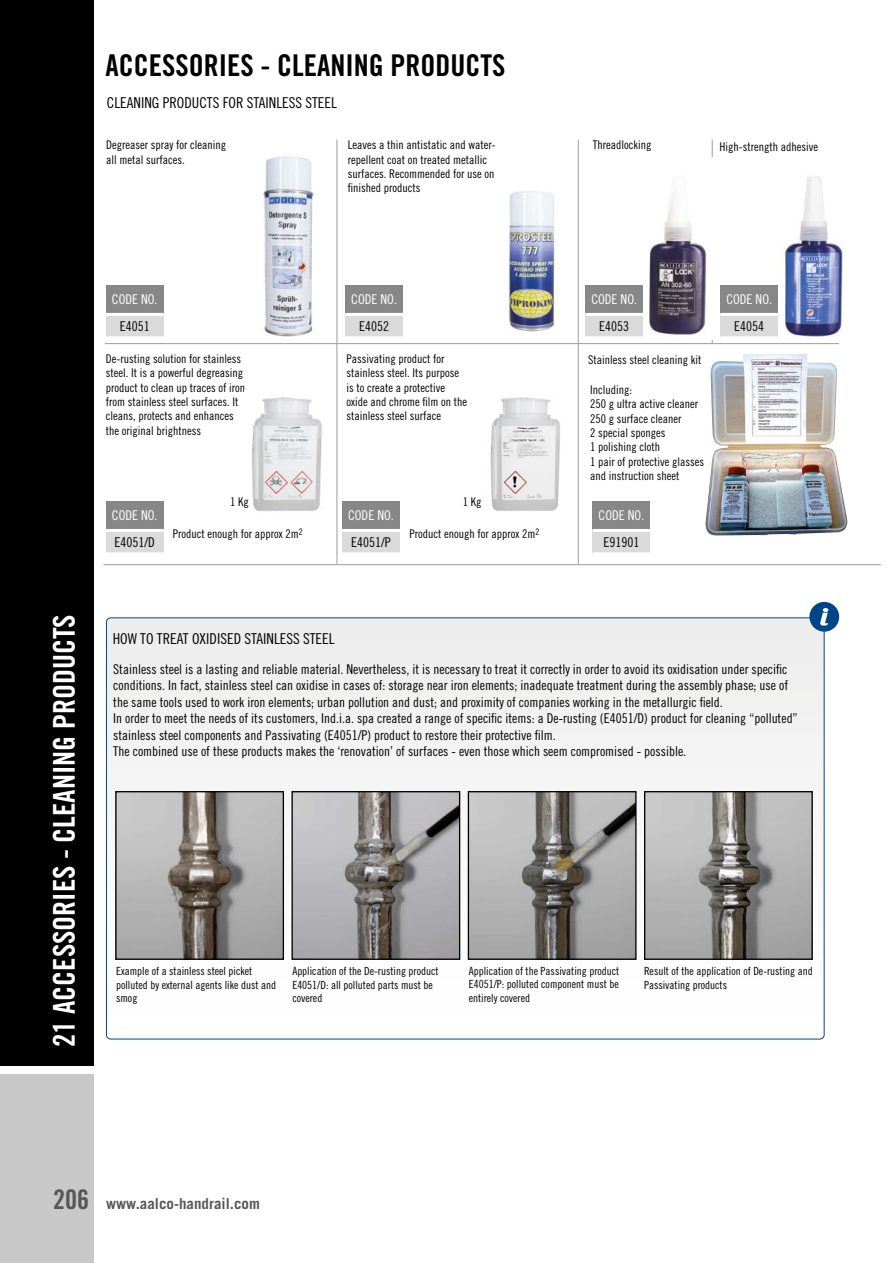
<style>
.page{position:relative;width:893px;height:1263px;background:#fff}
.page>*{position:absolute;margin:0;border:0;box-sizing:border-box;transform-origin:0 0}
.t1{font:30px "Trade Gothic LT Std Bd Cn 20";color:#fff}
.t2{font:30px "Trade Gothic LT Std Bd Cn 20";color:#000}
.t3{font:27px "Trade Gothic LT Std Bd Cn 20";color:#575756}
.t4{font:15px "Trade Gothic LT Std Cn 18";color:#000}
.t5{font:700 15px "Trade Gothic LT Std";color:#575756}
.t6{font:13.5px/16.5px "Trade Gothic LT Std Cn 18";color:#000}
.t7{font:13.5px "Trade Gothic LT Std Cn 18";color:#fff}
.t8{font:12px/14.4px "Trade Gothic LT Std Cn 18";color:#000}
.t9{font:11.25px/13.5px "Trade Gothic LT Std Cn 18";color:#000}
</style>
<div class="page">
<div style="left:0;top:0;width:94px;height:1066px;background:#000"></div>
<div style="left:0;top:1074px;width:94px;height:189px;background:#c8c8c8"></div>
<img style="left:784px;top:176px;width:59px;height:163px">
<img style="left:509px;top:191px;width:47px;height:141px">
<img style="left:261px;top:156px;width:53px;height:181px">
<hr style="left:105px;top:343px;width:734px;height:1px;background:#9d9d9c">
<svg style="left:106px;top:618px;width:718px;height:421px"></svg>
<hr style="left:103px;top:564px;width:778px;height:1px;background:#9d9d9c">
<hr style="left:337px;top:139px;width:1px;height:425px;background:#9d9d9c">
<hr style="left:578px;top:139px;width:1px;height:425px;background:#9d9d9c">
<hr style="left:712px;top:139px;width:1px;height:204px;background:#9d9d9c">
<img style="left:117px;top:793px;width:165px;height:165px">
<div style="left:115px;top:791px;width:169px;height:169px;border:1px solid #000"></div>
<img style="left:293px;top:793px;width:165px;height:165px">
<div style="left:291px;top:791px;width:169px;height:169px;border:1px solid #000"></div>
<img style="left:470px;top:793px;width:165px;height:165px">
<div style="left:468px;top:791px;width:169px;height:169px;border:1px solid #000"></div>
<img style="left:646px;top:793px;width:165px;height:165px">
<div style="left:644px;top:791px;width:169px;height:169px;border:1px solid #000"></div>
<img style="left:649px;top:157px;width:64px;height:182px">
<div style="left:720px;top:285px;width:58px;height:29px;background:#878787"></div>
<div style="left:720px;top:314px;width:58px;height:24px;background:#dadada"></div>
<hr style="left:720px;top:313px;width:58px;height:3px;background:#fff">
<hr style="left:720px;top:336px;width:58px;height:3px;background:#fff">
<img style="left:705px;top:354px;width:142px;height:181px">
<div style="left:809px;top:602px;width:30px;height:30px;background:#004587;border-radius:50%"></div>
<svg style="left:820px;top:608px;width:8px;height:17px"></svg>
<div style="left:106px;top:285px;width:58px;height:29px;background:#878787"></div>
<div style="left:106px;top:314px;width:58px;height:24px;background:#dadada"></div>
<hr style="left:106px;top:313px;width:58px;height:3px;background:#fff">
<hr style="left:106px;top:336px;width:58px;height:3px;background:#fff">
<div style="left:106px;top:501px;width:58px;height:29px;background:#878787"></div>
<div style="left:106px;top:530px;width:58px;height:24px;background:#dadada"></div>
<hr style="left:106px;top:529px;width:58px;height:3px;background:#fff">
<hr style="left:106px;top:552px;width:58px;height:3px;background:#fff">
<div style="left:345px;top:285px;width:58px;height:29px;background:#878787"></div>
<div style="left:345px;top:314px;width:58px;height:24px;background:#dadada"></div>
<hr style="left:345px;top:313px;width:58px;height:3px;background:#fff">
<hr style="left:345px;top:336px;width:58px;height:3px;background:#fff">
<div style="left:342px;top:501px;width:58px;height:29px;background:#878787"></div>
<div style="left:342px;top:530px;width:58px;height:24px;background:#dadada"></div>
<hr style="left:342px;top:529px;width:58px;height:3px;background:#fff">
<hr style="left:342px;top:552px;width:58px;height:3px;background:#fff">
<div style="left:593px;top:501px;width:57px;height:29px;background:#878787"></div>
<div style="left:593px;top:530px;width:57px;height:24px;background:#dadada"></div>
<hr style="left:593px;top:529px;width:57px;height:3px;background:#fff">
<hr style="left:593px;top:552px;width:57px;height:3px;background:#fff">
<div style="left:585px;top:285px;width:58px;height:29px;background:#878787"></div>
<div style="left:585px;top:314px;width:58px;height:24px;background:#dadada"></div>
<hr style="left:585px;top:313px;width:58px;height:3px;background:#fff">
<hr style="left:585px;top:336px;width:58px;height:3px;background:#fff">
<img style="left:251px;top:397px;width:71px;height:115px">
<img style="left:490px;top:397px;width:70px;height:114px">
<h1 class="t2" style="left:106px;top:47px;width:401px">ACCESSORIES - CLEANING PRODUCTS</h1>
<p class="t4" style="left:107px;top:93px;width:232px">CLEANING PRODUCTS FOR STAINLESS STEEL</p>
<p class="t8" style="left:106px;top:138px;width:121px">Degreaser spray for cleaning all metal surfaces.</p>
<p class="t8" style="left:348px;top:138px;width:149px">Leaves a thin antistatic and water&shy;repellent coat on treated metallic surfaces. Recommended for use on finished products</p>
<p class="t8" style="left:593px;top:138px;width:60px">Threadlocking</p>
<p class="t8" style="left:719px;top:139px;width:100px">High-strength adhesive</p>
<h1 class="t1" style="left:46px;top:1047px;width:435px;rotate:-90deg">21 ACCESSORIES - CLEANING PRODUCTS</h1>
<p class="t7" style="left:112px;top:292px;width:47px">CODE NO.</p>
<p class="t6" style="left:120px;top:318px;width:31px">E4051</p>
<p class="t8" style="left:106px;top:351px;width:141px">De-rusting solution for stainless steel. It is a powerful degreasing product to clean up traces of iron from stainless steel surfaces. It cleans, protects and enhances the original brightness</p>
<p class="t7" style="left:351px;top:292px;width:47px">CODE NO.</p>
<p class="t6" style="left:359px;top:318px;width:31px">E4052</p>
<p class="t8" style="left:347px;top:351px;width:122px">Passivating product for stainless steel. Its purpose is to create a protective oxide and chrome film on the stainless steel surface</p>
<p class="t7" style="left:112px;top:508px;width:47px">CODE NO.</p>
<p class="t6" style="left:115px;top:534px;width:42px">E4051/D</p>
<p class="t8" style="left:230px;top:495px;width:20px">1 Kg</p>
<p class="t8" style="left:463px;top:495px;width:20px">1 Kg</p>
<p class="t8" style="left:173px;top:526px;width:131px">Product enough for approx 2m<sup>2</sup></p>
<p class="t7" style="left:348px;top:508px;width:47px">CODE NO.</p>
<p class="t6" style="left:351px;top:534px;width:41px">E4051/P</p>
<p class="t8" style="left:410px;top:526px;width:131px">Product enough for approx 2m<sup>2</sup></p>
<p class="t4" style="left:113px;top:630px;width:224px">HOW TO TREAT OXIDISED STAINLESS STEEL</p>
<p class="t7" style="left:591px;top:292px;width:47px">CODE NO.</p>
<p class="t6" style="left:599px;top:318px;width:31px">E4053</p>
<p class="t8" style="left:588px;top:352px;width:115px">Stainless steel cleaning kit</p>
<p class="t8" style="left:590px;top:382px;width:115px">Including:<br>250 g ultra active cleaner<br>250 g surface cleaner<br>2 special sponges<br>1 polishing cloth<br>1 pair of protective glasses and instruction sheet</p>
<p class="t7" style="left:599px;top:508px;width:47px">CODE NO.</p>
<p class="t6" style="left:603px;top:534px;width:37px">E91901</p>
<p class="t7" style="left:726px;top:292px;width:47px">CODE NO.</p>
<p class="t6" style="left:734px;top:318px;width:31px">E4054</p>
<p class="t6" style="left:113px;top:661px;width:686px">Stainless steel is a lasting and reliable material. Nevertheless, it is necessary to treat it correctly in order to avoid its oxidisation under specific conditions. In fact, stainless steel can oxidise in cases of: storage near iron elements; inadequate treatment during the assembly phase; use of the same tools used to work iron elements; urban pollution and dust; and proximity of companies working in the metallurgic field.<br>In order to meet the needs of its customers, Ind.i.a. spa created a range of specific items: a De-rusting (E4051/D) product for cleaning “polluted” stainless steel components and Passivating (E4051/P) product to restore their protective film.<br>The combined use of these products makes the ‘renovation’ of surfaces - even those which seem compromised - possible.</p>
<p class="t9" style="left:116px;top:964px;width:161px">Example of a stainless steel picket polluted by external agents like dust and smog</p>
<p class="t9" style="left:292px;top:964px;width:148px">Application of the De-rusting product<br>E4051/D: all polluted parts must be covered</p>
<p class="t9" style="left:469px;top:964px;width:152px;text-align:justify">Application of the Passivating product E4051/P: polluted component must be entirely covered</p>
<p class="t9" style="left:644px;top:964px;width:170px">Result of the application of De-rusting and<br>Passivating products</p>
<h2 class="t3" style="left:53px;top:1183px;width:37px">206</h2>
<p class="t5" style="left:106px;top:1194px;width:155px">www.aalco-handrail.com</p>
</div>
